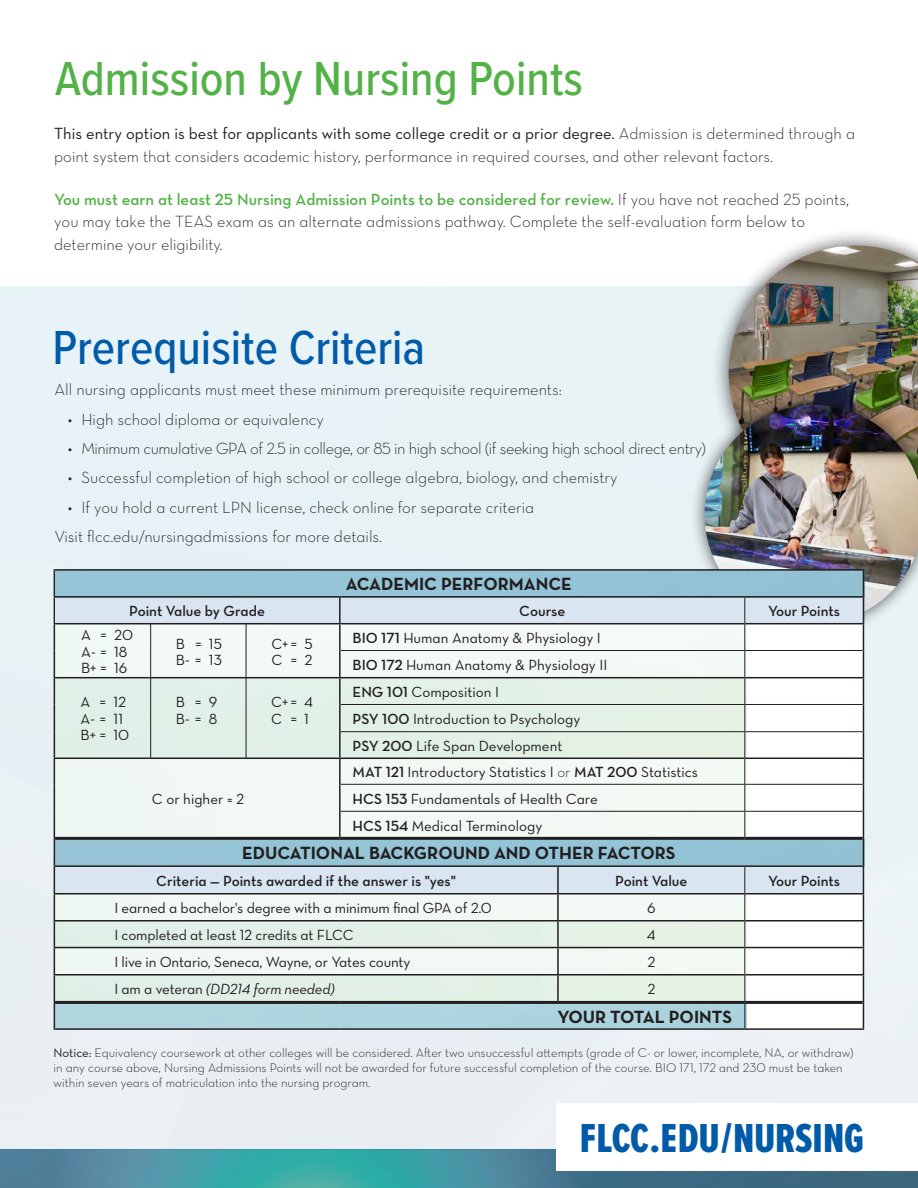
<style>
.page{position:relative;width:918px;height:1188px;background:#fff}
.page>*{position:absolute;margin:0;border:0;box-sizing:border-box;transform-origin:0 0}
.t1{font:500 49.5px "Proxima Nova Cond";color:#53b247}
.t2{font:500 49.5px "Proxima Nova Cond";color:#015ba9}
.t3{font:42px "Proxima Nova Ex Cn Extrabld";letter-spacing:-.005em;color:#015ba9}
.t4{font:700 18px "Neutraface Text";color:#231f20}
.t5{font:16.5px/22.6px "Neutraface Text Light Alt";color:#231f20}
.t6{font:16.5px "Neutraface Text Book Alt";color:#231f20}
.t7{font:16.5px "Neutraface Text Demi Alt";color:#53b247}
.t8{font:16.5px "Neutraface Text Light Alt";letter-spacing:-.025em;color:#231f20}
.t9{font:15px/16.5px "Neutraface Text Book Alt";letter-spacing:-.005em;color:#231f20}
.t10{font:15px "Neutraface Text Demi Alt";color:#231f20}
.t11{font:15px "Neutraface Text Book Italic Alt";letter-spacing:-.01em;color:#231f20}
.t12{font:12.75px/15px "Neutraface Text Light Alt";color:#231f20}
.s1{font-family:"Neutraface Text Light Alt"}
.s2{font-family:"Neutraface Text Light Alt";color:#231f20}
.s3{font-family:"Neutraface Text Demi Alt"}
.s4{font-family:"Neutraface Text Book Alt"}
</style>
<div class="page">
<div style="left:0;top:286px;width:918px;height:863px;background:#e8f2f5"></div>
<div style="left:711px;top:228px;width:207px;height:286px;background:#231f20;opacity:.75"></div>
<img style="left:729px;top:246px;width:189px;height:144px">
<svg style="left:0;top:1149px;width:918px;height:39px;background:#428d9c"></svg>
<div style="left:690px;top:390px;width:228px;height:248px;background:#231f20;opacity:.75"></div>
<img style="left:705px;top:405px;width:213px;height:219px">
<hr style="left:54px;top:569px;width:286px;height:2px;background:#231f20">
<hr style="left:340px;top:569px;width:218px;height:2px;background:#231f20">
<hr style="left:558px;top:569px;width:187px;height:2px;background:#231f20">
<hr style="left:745px;top:569px;width:119px;height:2px;background:#231f20">
<hr style="left:54px;top:1028px;width:286px;height:2px;background:#231f20">
<hr style="left:340px;top:1028px;width:218px;height:2px;background:#231f20">
<hr style="left:558px;top:1028px;width:187px;height:2px;background:#231f20">
<hr style="left:745px;top:1028px;width:119px;height:2px;background:#231f20">
<svg style="left:54px;top:570px;width:810px;height:459px"></svg>
<hr style="left:55px;top:837px;width:285px;height:3px;background:#231f20">
<hr style="left:340px;top:837px;width:218px;height:3px;background:#231f20">
<hr style="left:558px;top:837px;width:187px;height:3px;background:#231f20">
<hr style="left:745px;top:837px;width:118px;height:3px;background:#231f20">
<hr style="left:55px;top:1001px;width:285px;height:3px;background:#231f20">
<hr style="left:340px;top:1001px;width:218px;height:3px;background:#231f20">
<hr style="left:558px;top:1001px;width:187px;height:3px;background:#231f20">
<hr style="left:745px;top:1001px;width:118px;height:3px;background:#231f20">
<hr style="left:150px;top:624px;width:1px;height:134px;background:#231f20">
<hr style="left:246px;top:624px;width:1px;height:134px;background:#231f20">
<div style="left:556px;top:1103px;width:362px;height:68px;background:#fff"></div>
<h1 class="t1" style="left:55px;top:42px;width:529px">Admission by Nursing Points</h1>
<p class="t6" style="left:54px;top:123px;width:802px">This entry option is best for applicants with some college credit or a prior degree. <span class="s1">Admission is determined through a</span></p>
<p class="t5" style="left:54px;top:145px;width:721px">point system that considers academic history, performance in required courses, and other relevant factors.</p>
<p class="t7" style="left:54px;top:189px;width:796px">You must earn at least 25 Nursing Admission Points to be considered for review. <span class="s2">If you have not reached 25 points,</span></p>
<p class="t5" style="left:54px;top:210px;width:752px">you may take the TEAS exam as an alternate admissions pathway. Complete the self-evaluation form below to determine your eligibility.</p>
<h1 class="t2" style="left:52px;top:311px;width:374px">Prerequisite Criteria</h1>
<p class="t5" style="left:54px;top:378px;width:509px">All nursing applicants must meet these minimum prerequisite requirements:</p>
<p class="t5" style="left:68px;top:408px;width:257px">• High school diploma or equivalency</p>
<p class="t8" style="left:68px;top:438px;width:639px">• Minimum cumulative GPA of 2.5 in college, or 85 in high school (if seeking high school direct entry)</p>
<p class="t5" style="left:68px;top:466px;width:551px">• Successful completion of high school or college algebra, biology, and chemistry</p>
<p class="t5" style="left:54px;top:492px;width:481px;line-height:29.2px;text-indent:13px">• If you hold a current LPN license, check online for separate criteria<br>Visit flcc.edu/nursingadmissions for more details.</p>
<p class="t4" style="left:346px;top:573px;width:228px">ACADEMIC PERFORMANCE</p>
<p class="t10" style="left:129px;top:602px;width:137px">Point Value by Grade</p>
<p class="t10" style="left:519px;top:602px;width:48px">Course</p>
<p class="t10" style="left:768px;top:602px;width:74px">Your Points</p>
<p class="t9" style="left:353px;top:624px;width:347px;line-height:26.8px"><span class="s3">BIO 171</span> Human Anatomy &amp; Physiology I<br><span class="s3">BIO 172</span> Human Anatomy &amp; Physiology II<br><span class="s3">ENG 101</span> Composition I<br><span class="s3">PSY 100</span> Introduction to Psychology<br><span class="s3">PSY 200</span> Life Span Development<br><span class="s3">MAT 121</span> Introductory Statistics I <span class="s1">or</span> <span class="s3">MAT 200</span> Statistics <span class="s3">HCS 153</span> Fundamentals of Health Care<br><span class="s3">HCS 154</span> Medical Terminology</p>
<p class="t4" style="left:242px;top:842px;width:435px">EDUCATIONAL BACKGROUND AND OTHER FACTORS</p>
<p class="t10" style="left:156px;top:871px;width:301px">Criteria — Points awarded if the answer is "yes"</p>
<p class="t10" style="left:615px;top:871px;width:74px">Point Value</p>
<p class="t10" style="left:768px;top:871px;width:74px">Your Points</p>
<p class="t9" style="left:114px;top:900px;width:379px">I earned a bachelor's degree with a minimum final GPA of 2.0</p>
<p class="t9" style="left:647px;top:900px;width:10px">6</p>
<p class="t9" style="left:114px;top:926px;width:241px">I completed at least 12 credits at FLCC</p>
<p class="t9" style="left:647px;top:926px;width:10px">4</p>
<p class="t9" style="left:114px;top:953px;width:298px">I live in Ontario, Seneca, Wayne, or Yates county</p>
<p class="t9" style="left:647px;top:953px;width:9px">2</p>
<p class="t11" style="left:114px;top:980px;width:222px"><span class="s4">I am a veteran</span> (DD214 form needed)</p>
<p class="t9" style="left:647px;top:980px;width:9px">2</p>
<p class="t4" style="left:557px;top:1005px;width:176px">YOUR TOTAL POINTS</p>
<p class="t9" style="left:81px;top:626px;width:54px">A =20<br>A- = 18<br>B+ = 16</p>
<p class="t9" style="left:271px;top:635px;width:43px">C+= 5<br>C=2</p>
<p class="t9" style="left:176px;top:635px;width:48px">B =15<br>B- = 13</p>
<p class="t9" style="left:176px;top:694px;width:43px">B=9<br>B-= 8</p>
<p class="t9" style="left:271px;top:694px;width:43px">C+= 4<br>C=1</p>
<p class="t9" style="left:81px;top:694px;width:50px">A =12<br>A- = 11<br>B+ = 10</p>
<p class="t9" style="left:152px;top:791px;width:94px">C or higher = 2</p>
<p class="t12" style="left:54px;top:1045px;width:802px"><span class="s4">Notice:</span> Equivalency coursework at other colleges will be considered. After two unsuccessful attempts (grade of C- or lower, incomplete, NA, or withdraw) in any course above, Nursing Admissions Points will not be awarded for future successful completion of the course. BIO 171, 172 and 230 must be taken within seven years of matriculation into the nursing program.</p>
<h2 class="t3" style="left:580px;top:1108px;width:286px">FLCC.EDU/NURSING</h2>
</div>
